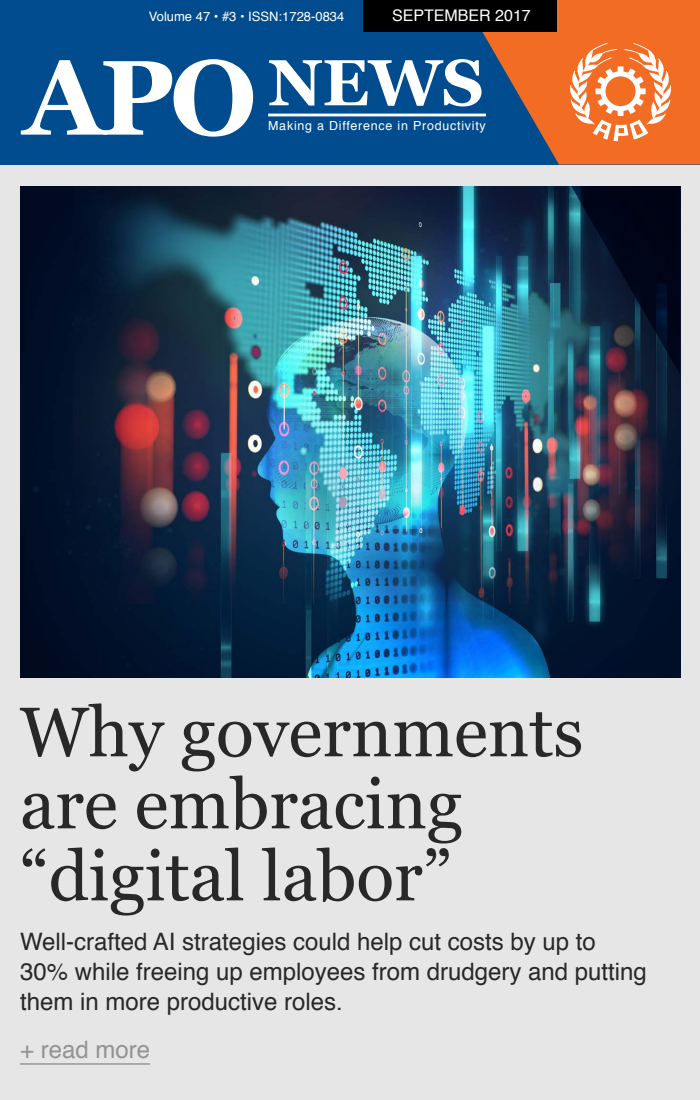
<style>
.page{position:relative;width:700px;height:1100px;background:#e6e6e6}
.page>*{position:absolute;margin:0;border:0;box-sizing:border-box;transform-origin:0 0}
.t1{font:70px/72px "Georgia";color:#282828}
.t2{font:700 65px "Georgia";color:#fff}
.t3{font:24px/30px "Helvetica";color:#282828}
.t4{font:24px "Helvetica";color:#939393}
.t5{font:16px "Helvetica";color:#fff}
.t6{font:13px "Helvetica";color:#fff}
.t7{font:12.5px "Helvetica";letter-spacing:.06em;color:#fff}
.s1{font-size:106px}
</style>
<div class="page">
<div style="left:0;top:0;width:700px;height:164px;background:#004c8f"></div>
<svg style="left:464px;top:0;width:236px;height:165px;fill:#f36c24"></svg>
<svg style="left:569px;top:43px;width:103px;height:98px;background:#f69866"></svg>
<hr style="left:268px;top:114px;width:218px;height:2px;background:#fff">
<hr style="left:20px;top:1063px;width:130px;height:2px;background:#939393">
<img style="left:20px;top:186px;width:660px;height:492px">
<svg style="left:571px;top:186px;width:109px;height:188px;background:#0d1d31"></svg>
<div style="left:363px;top:0;width:194px;height:31px;background:#000"></div>
<p class="t6" style="left:149px;top:6px;width:197px">Volume 47 • #3 • ISSN:1728-0834</p>
<p class="t5" style="left:392px;top:3px;width:140px">september 2017</p>
<h2 class="t2" style="left:24px;top:34px;width:462px"><span class="s1">APO</span> NEWS</h2>
<p class="t7" style="left:268px;top:116px;width:219px">Making a Difference in Productivity</p>
<h1 class="t1" style="left:20px;top:693px;width:565px">Why governments are embracing “digital labor”</h1>
<p class="t3" style="left:20px;top:928px;width:628px">Well-crafted AI strategies could help cut costs by up to<br>30% while freeing up employees from drudgery and putting them in more productive roles.</p>
<p class="t4" style="left:20px;top:1031px;width:132px">+ read more</p>
</div>
